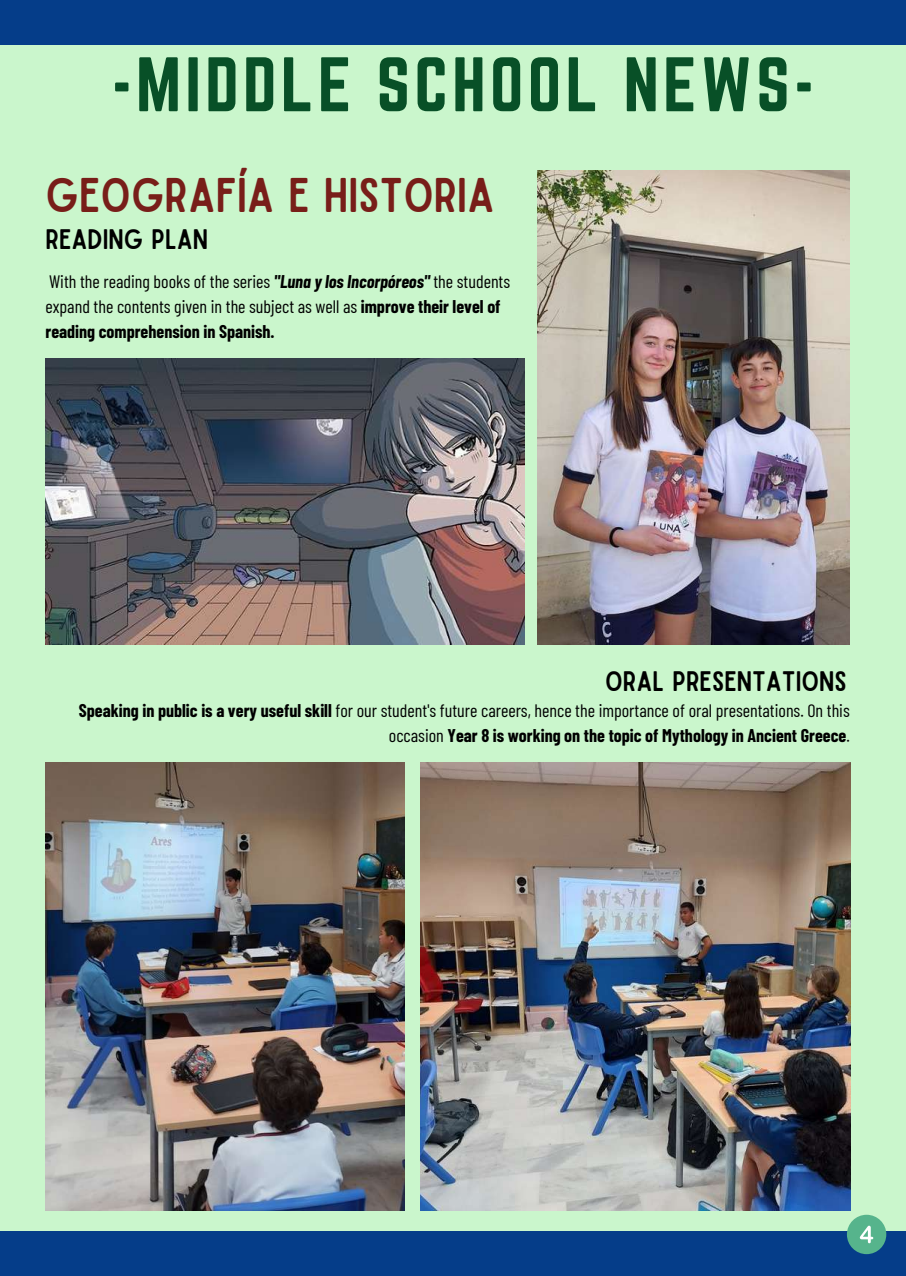
<style>
.page{position:relative;width:906px;height:1276px;background:#caf6cc}
.page>*{position:absolute;margin:0;border:0;box-sizing:border-box;transform-origin:0 0}
.t1{font:67.5px "Norwester";letter-spacing:.06em;color:#085027}
.t2{font:46.5px "Sailors";color:#781e19}
.t3{font:27px "Sailors";color:#000}
.t4{font:700 18px/24.8px "Barlow Condensed";color:#000;text-align:right}
.t5{font:18px/24.8px "Barlow Condensed";color:#000}
.s1{font-weight:700;font-style:italic}
.s2{font-weight:700}
.s3{font-weight:400}
</style>
<div class="page">
<div style="left:0;top:1231px;width:906px;height:45px;background:#053d89"></div>
<div style="left:0;top:0;width:906px;height:45px;background:#053d89"></div>
<img style="left:45px;top:359px;width:479px;height:285px">
<img style="left:537px;top:171px;width:312px;height:474px">
<img style="left:45px;top:762px;width:360px;height:448px">
<img style="left:420px;top:762px;width:430px;height:448px">
<div style="left:847px;top:1215px;width:39px;height:39px;background:#56b48c;border-radius:50%"></div>
<svg style="left:859px;top:1225px;width:14px;height:18px"></svg>
<h1 class="t1" style="left:112px;top:44px;width:704px">-MIDDLE SCHOOL NEWS-</h1>
<h2 class="t2" style="left:45px;top:178px;width:451px">GEOGRAFÍA E HISTORIA</h2>
<h3 class="t3" style="left:45px;top:229px;width:164px">READING PLAN</h3>
<p class="t5" style="left:45px;top:269px;width:466px">With the reading books of the series <span class="s1">"Luna y los Incorpóreos"</span> the students expand the contents given in the subject as well as <span class="s2">improve their level of reading comprehension in Spanish.</span></p>
<h3 class="t3" style="left:605px;top:671px;width:243px">ORAL PRESENTATIONS</h3>
<p class="t4" style="left:79px;top:697px;width:772px">Speaking in public is a very useful skill <span class="s3">for our student's future careers, hence the importance of oral presentations. On this occasion</span> Year 8 is working on the topic of Mythology in Ancient Greece<span class="s3">.</span></p>
</div>
